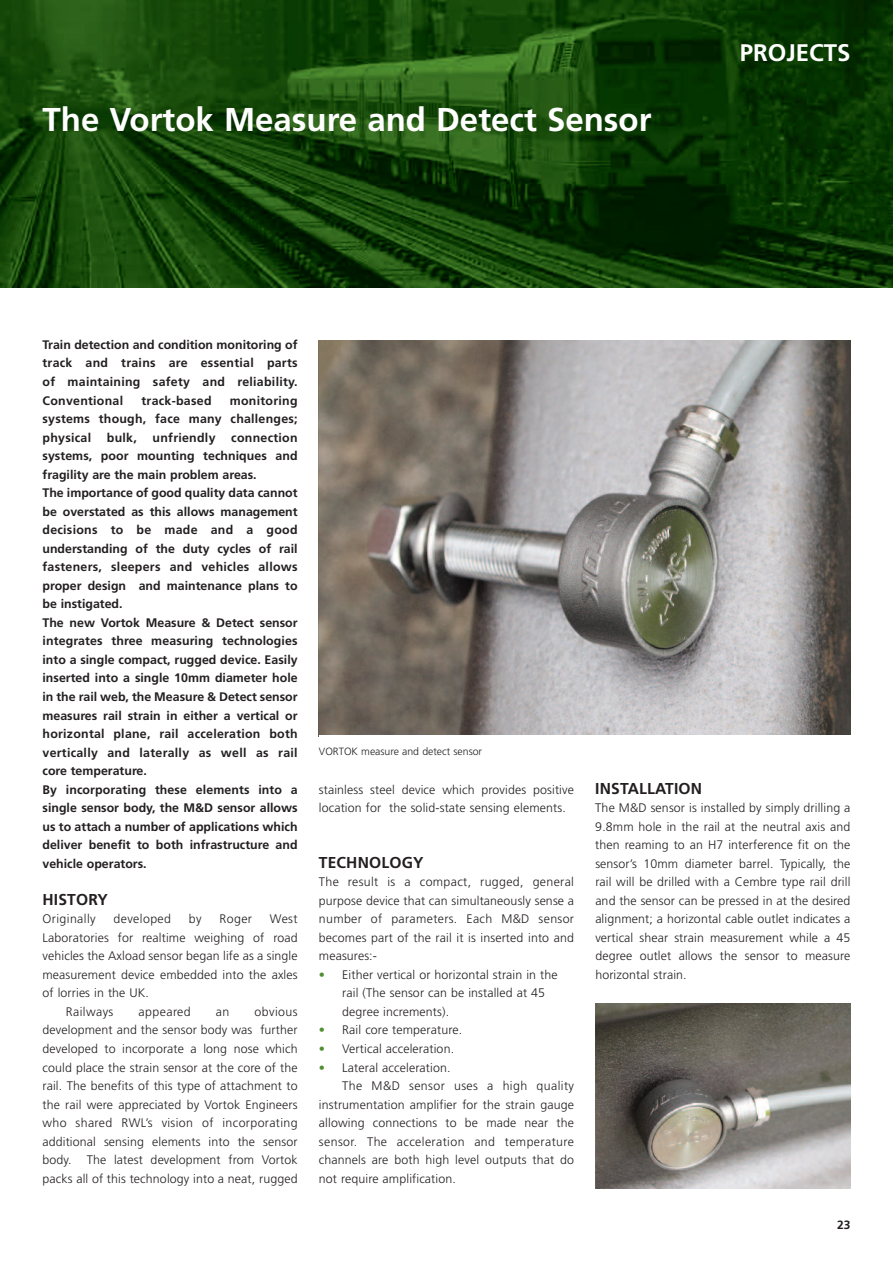
<style>
.page{position:relative;width:893px;height:1263px;background:#fff}
.page>*{position:absolute;margin:0;border:0;box-sizing:border-box;transform-origin:0 0}
.t1{font:700 33px "Frutiger LT";color:#fff}
.t2{font:700 24px "Frutiger LT";color:#fff}
.t3{font:700 15.75px "Frutiger LT";letter-spacing:.01em;color:#231f20}
.t4{font:300 12.3px/18.6px "Frutiger LT";letter-spacing:.01em;color:#231f20;text-align:justify}
.t5{font:700 12.3px/18.6px "Frutiger LT";color:#231f20;text-align:justify}
.t6{font:300 12.3px "Frutiger LT";letter-spacing:.035em;color:#231f20}
.t7{font:700 12.3px "Frutiger LT";letter-spacing:.02em;color:#231f20}
.t8{font:700 12px "Frutiger LT";color:#231f20}
.t9{font:300 10.5px "Frutiger LT";color:#231f20}
.s1{color:#509030}
</style>
<div class="page">
<img style="left:0;top:0;width:893px;height:287px">
<img style="left:319px;top:340px;width:531px;height:395px">
<img style="left:595px;top:1003px;width:255px;height:186px">
<h1 class="t1" style="left:43px;top:106px;width:611px">The Vortok Measure and Detect Sensor</h1>
<h2 class="t2" style="left:740px;top:43px;width:112px">PROJECTS</h2>
<p class="t5" style="left:43px;top:336px;width:257px">Train detection and condition monitoring of track and trains are essential parts of maintaining safety and reliability.<br>Conventional</p>
<p class="t7" style="left:141px;top:395px;width:72px">track-based</p>
<p class="t5" style="left:43px;top:392px;width:257px;text-indent:187px">monitoring systems though, face many challenges; physical</p>
<p class="t5" style="left:107px;top:429px;width:31px">bulk,</p>
<p class="t7" style="left:153px;top:432px;width:64px">unfriendly</p>
<p class="t5" style="left:43px;top:429px;width:257px;text-align:left;text-indent:189px">connection systems, poor mounting techniques and fragility are the main problem areas.<br>The importance of good quality data cannot be overstated as this allows management decisions to be made and a good understanding of the duty cycles of rail fasteners, sleepers and vehicles allows proper design and maintenance plans to be instigated.<br>The new Vortok Measure &amp; Detect sensor integrates three measuring technologies into a single compact, rugged device. Easily inserted into a single 10mm diameter hole in the rail web, the Measure &amp; Detect sensor measures rail strain in either a vertical or horizontal plane, rail acceleration both vertically and laterally as well as rail core temperature.<br>By incorporating these elements into a single sensor body, the M&amp;D sensor allows us to attach a number of applications which deliver benefit to both infrastructure and vehicle operators.</p>
<p class="t3" style="left:43px;top:893px;width:67px">HISTORY</p>
<p class="t6" style="left:43px;top:914px;width:55px">Originally</p>
<p class="t6" style="left:113px;top:914px;width:59px">developed</p>
<p class="t4" style="left:189px;top:911px;width:14px">by</p>
<p class="t4" style="left:219px;top:911px;width:34px">Roger</p>
<p class="t4" style="left:270px;top:911px;width:29px">West</p>
<p class="t4" style="left:43px;top:929px;width:257px">Laboratories for realtime weighing of road</p>
<p class="t4" style="left:43px;top:948px;width:257px">vehicles the Axload sensor began life as a single</p>
<p class="t4" style="left:43px;top:966px;width:257px">measurement device embedded into the axles</p>
<p class="t4" style="left:43px;top:985px;width:108px">of lorries in the UK.</p>
<p class="t6" style="left:66px;top:1007px;width:49px">Railways</p>
<p class="t6" style="left:139px;top:1007px;width:54px">appeared</p>
<p class="t4" style="left:216px;top:1003px;width:15px">an</p>
<p class="t4" style="left:42px;top:1003px;width:257px;text-indent:212px">obvious development and the sensor body was further developed to incorporate a long nose which could place the strain sensor at the core of the rail. The benefits of this type of attachment to the rail were appreciated by Vortok Engineers who shared RWL’s vision of incorporating additional sensing elements into the sensor body. The latest development from Vortok packs all of this technology into a neat, rugged</p>
<p class="t9" style="left:319px;top:747px;width:165px">VORTOK measure and detect sensor</p>
<p class="t4" style="left:319px;top:781px;width:257px">stainless steel device which provides positive location for the solid-state sensing elements.</p>
<p class="t3" style="left:319px;top:856px;width:106px">TECHNOLOGY</p>
<p class="t4" style="left:319px;top:874px;width:257px">The result is a compact, rugged, general purpose device that can simultaneously sense a number of parameters. Each M&amp;D sensor becomes part of the rail it is inserted into and measures:-</p>
<p class="t4" style="left:342px;top:966px;width:217px;text-align:left;text-indent:-23px"><span class="s1">•</span> Either vertical or horizontal strain in the rail (The sensor can be installed at 45 degree increments).</p>
<p class="t4" style="left:319px;top:1022px;width:145px"><span class="s1">•</span> Rail core temperature.</p>
<p class="t4" style="left:319px;top:1040px;width:137px"><span class="s1">•</span> Vertical acceleration.</p>
<p class="t4" style="left:319px;top:1059px;width:133px"><span class="s1">•</span> Lateral acceleration.</p>
<p class="t6" style="left:342px;top:1081px;width:233px">The M&amp;D sensor uses a high quality</p>
<p class="t4" style="left:319px;top:1096px;width:257px">instrumentation amplifier for the strain gauge</p>
<p class="t4" style="left:319px;top:1114px;width:257px">allowing connections to be made near the</p>
<p class="t6" style="left:319px;top:1136px;width:257px">sensor. The acceleration and temperature</p>
<p class="t4" style="left:319px;top:1151px;width:257px">channels are both high level outputs that do</p>
<p class="t4" style="left:319px;top:1170px;width:139px">not require amplification.</p>
<p class="t3" style="left:595px;top:782px;width:108px">INSTALLATION</p>
<p class="t4" style="left:595px;top:799px;width:257px">The M&amp;D sensor is installed by simply drilling a 9.8mm hole in the rail at the neutral axis and then reaming to an H7 interference fit on the sensor’s 10mm diameter barrel. Typically, the rail will be drilled with a Cembre type rail drill and the sensor can be pressed in at the desired alignment; a horizontal cable outlet indicates a vertical shear strain measurement while a 45 degree outlet allows the sensor to measure horizontal strain.</p>
<p class="t8" style="left:837px;top:1220px;width:15px">23</p>
</div>
